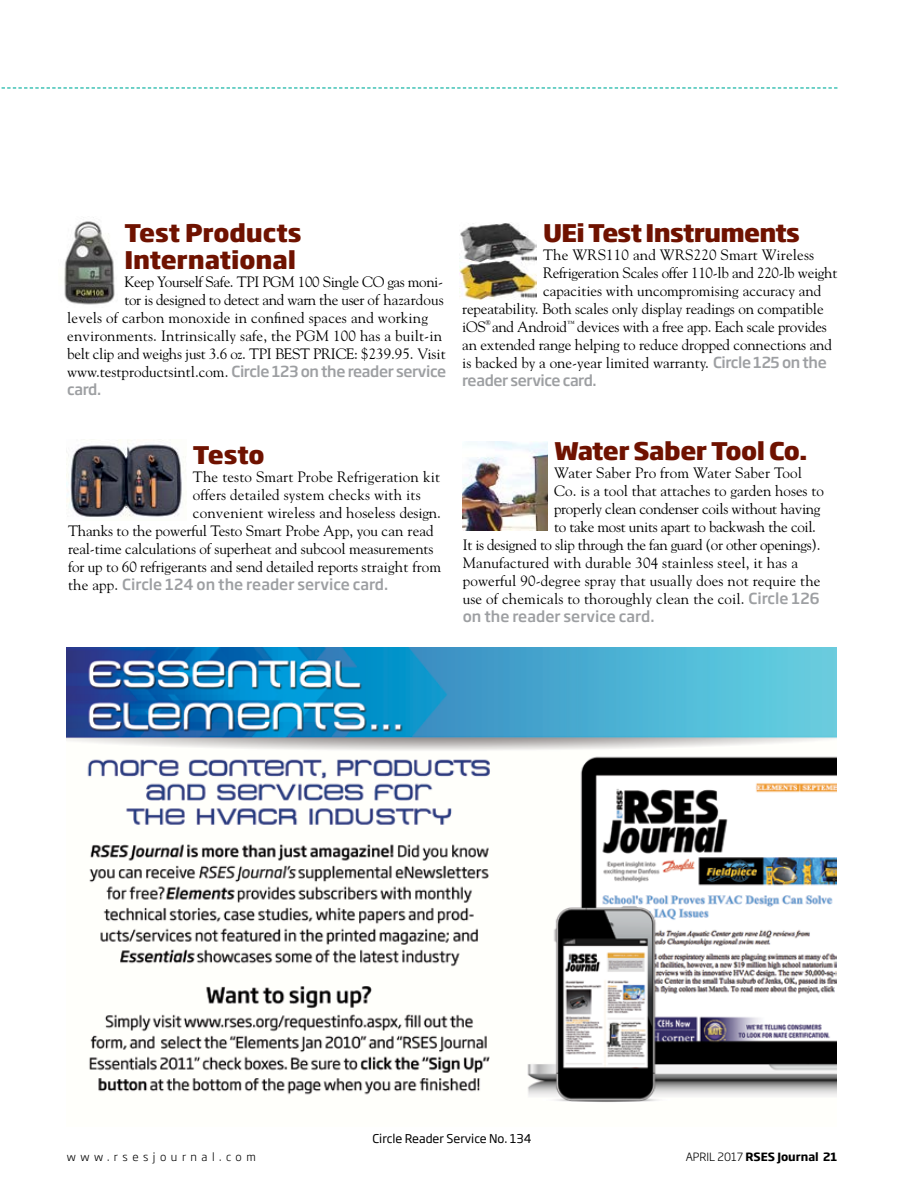
<style>
.page{position:relative;width:905px;height:1202px;background:#fff}
.page>*{position:absolute;margin:0;border:0;box-sizing:border-box;transform-origin:0 0}
.t1{font:800 24px/27px "Soho Gothic Pro";letter-spacing:-.02em;color:#6f1200}
.t2{font:15px/18px "Goudy";letter-spacing:-.01em;color:#000}
.t3{font:15px "Goudy";letter-spacing:.01em;color:#000}
.t4{font:500 15px/18px "Soho Gothic Pro";letter-spacing:-.015em;color:#9d9fa2}
.t5{font:12px "Soho Gothic Pro";color:#000}
.t6{font:700 11.25px "Soho Gothic Std";color:#000}
.t7{font:300 11.25px "Soho Gothic Std";letter-spacing:.4em;color:#000}
.t8{font:7.05px "Goudy";color:#000}
.s1{font-family:"Goudy";font-weight:400;color:#000}
.s2{font-family:"Soho Gothic Pro";font-weight:500;color:#9d9fa2}
.s3{font-weight:300}
</style>
<div class="page">
<svg style="left:1px;top:87px;width:836px;height:2px"></svg>
<img style="left:64px;top:217px;width:51px;height:88px">
<img style="left:459px;top:223px;width:77px;height:77px">
<img style="left:66px;top:439px;width:120px;height:78px">
<img style="left:462px;top:441px;width:85px;height:89px">
<img style="left:67px;top:647px;width:769px;height:455px">
<h1 class="t1" style="left:124px;top:218px;width:178px">Test Products<br>International</h1>
<p class="t2" style="left:124px;top:272px;width:320px">Keep Yourself Safe. TPI PGM 100 Single CO gas moni-</p>
<p class="t2" style="left:124px;top:290px;width:321px">tor is designed to detect and warn the user of hazardous</p>
<p class="t3" style="left:67px;top:309px;width:362px">levels of carbon monoxide in confined spaces and working</p>
<p class="t3" style="left:67px;top:327px;width:376px">environments. Intrinsically safe, the PGM 100 has a built-in</p>
<p class="t2" style="left:67px;top:344px;width:380px">belt clip and weighs just 3.6 oz. TPI BEST PRICE: $239.95. Visit</p>
<p class="t4" style="left:67px;top:362px;width:380px"><span class="s1">www.testproductsintl.com.</span> Circle 123 on the reader service card.</p>
<h1 class="t1" style="left:543px;top:218px;width:258px">UEi Test Instruments</h1>
<p class="t3" style="left:543px;top:246px;width:272px">The WRS110 and WRS220 Smart Wireless</p>
<p class="t2" style="left:543px;top:263px;width:296px">Refrigeration Scales offer 110-lb and 220-lb weight</p>
<p class="t2" style="left:543px;top:281px;width:280px">capacities with uncompromising accuracy and</p>
<p class="t2" style="left:462px;top:299px;width:363px">repeatability. Both scales only display readings on compatible</p>
<p class="t2" style="left:462px;top:317px;width:366px">iOS and Android<sup>™</sup> devices with a free app. Each scale provides</p>
<p class="t8" style="left:485px;top:318px;width:7px">®</p>
<p class="t2" style="left:462px;top:335px;width:371px">an extended range helping to reduce dropped connections and is backed by a one-year limited warranty. <span class="s2">Circle 125 on the</span></p>
<p class="t4" style="left:462px;top:371px;width:136px">reader service card.</p>
<h1 class="t1" style="left:193px;top:439px;width:73px">Testo</h1>
<p class="t3" style="left:193px;top:467px;width:248px">The testo Smart Probe Refrigeration kit</p>
<p class="t3" style="left:193px;top:485px;width:229px">offers detailed system checks with its</p>
<p class="t3" style="left:193px;top:503px;width:249px">convenient wireless and hoseless design.</p>
<p class="t2" style="left:68px;top:521px;width:367px">Thanks to the powerful Testo Smart Probe App, you can read</p>
<p class="t2" style="left:68px;top:539px;width:367px">real-time calculations of superheat and subcool measurements</p>
<p class="t2" style="left:68px;top:557px;width:375px">for up to 60 refrigerants and send detailed reports straight from</p>
<p class="t4" style="left:68px;top:574px;width:322px"><span class="s1">the app.</span> Circle 124 on the reader service card.</p>
<h1 class="t1" style="left:554px;top:436px;width:255px">Water Saber Tool Co.</h1>
<p class="t3" style="left:554px;top:463px;width:249px">Water Saber Pro from Water Saber Tool</p>
<p class="t2" style="left:554px;top:481px;width:271px">Co. is a tool that attaches to garden hoses to</p>
<p class="t2" style="left:554px;top:499px;width:268px">properly clean condenser coils without having</p>
<p class="t2" style="left:554px;top:517px;width:263px">to take most units apart to backwash the coil.</p>
<p class="t2" style="left:462px;top:535px;width:359px">It is designed to slip through the fan guard (or other openings).</p>
<p class="t3" style="left:462px;top:553px;width:337px">Manufactured with durable 304 stainless steel, it has a</p>
<p class="t3" style="left:462px;top:571px;width:359px">powerful 90-degree spray that usually does not require the</p>
<p class="t3" style="left:462px;top:589px;width:358px">use of chemicals to thoroughly clean the coil. <span class="s2">Circle 126</span></p>
<p class="t4" style="left:462px;top:606px;width:193px">on the reader service card.</p>
<p class="t5" style="left:372px;top:1129px;width:160px">Circle Reader Service No. 134</p>
<p class="t7" style="left:67px;top:1150px;width:190px">www.rsesjournal.com</p>
<p class="t6" style="left:685px;top:1149px;width:153px"><span class="s3">APRIL 2017</span> RSES Journal 21</p>
</div>
